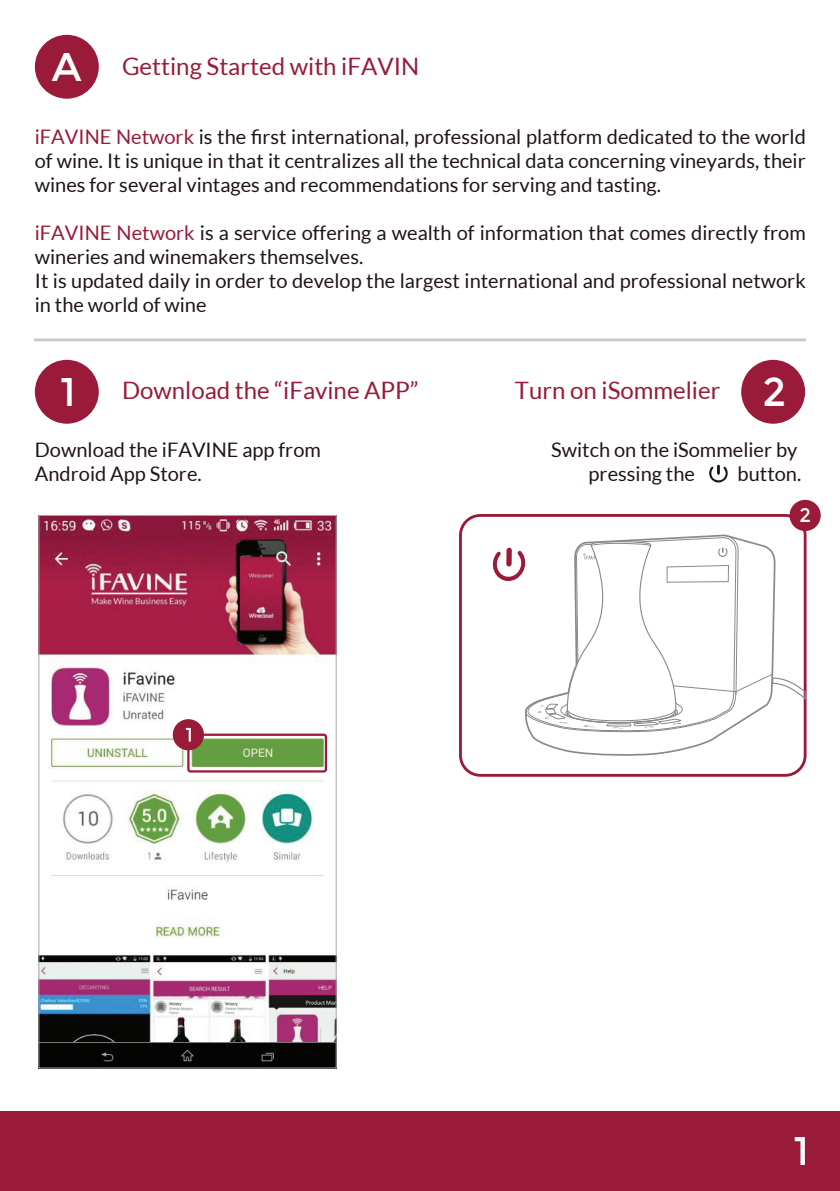
<style>
.page{position:relative;width:840px;height:1191px;background:#fff}
.page>*{position:absolute;margin:0;border:0;box-sizing:border-box;transform-origin:0 0}
.t1{font:40px "Montserrat";color:#fff}
.t2{font:24px "Lato";color:#991a39}
.t3{font:20px/24px "Lato";color:#201512}
.t4{font:19.6px "Montserrat";color:#fff}
.s1{color:#991a39}
.s2{font-family:"Montserrat";font-size:40px;color:#fff}
</style>
<div class="page">
<img style="left:40px;top:517px;width:294px;height:549px">
<div style="left:0;top:1111px;width:839px;height:80px;background:#991a39"></div>
<div style="left:35px;top:35px;width:64px;height:64px;background:#991a39;border-radius:50%"></div>
<div style="left:35px;top:360px;width:64px;height:64px;background:#991a39;border-radius:50%"></div>
<div style="left:740px;top:360px;width:64px;height:64px;background:#991a39;border-radius:50%"></div>
<hr style="left:34px;top:338px;width:771px;height:3px;background:#cac9c9">
<div style="left:459px;top:514px;width:347px;height:262px;border:3px solid #991a39;border-radius:20px"></div>
<svg style="left:523px;top:534px;width:252px;height:243px"></svg>
<svg style="left:526px;top:537px;width:210px;height:232px"></svg>
<svg style="left:536px;top:539px;width:270px;height:191px"></svg>
<svg style="left:492px;top:547px;width:33px;height:39px"></svg>
<div style="left:789px;top:500px;width:31px;height:31px;background:#991a39;border-radius:50%"></div>
<div style="left:187px;top:733px;width:140px;height:39px;border:2px solid #991a39;border-radius:2px"></div>
<div style="left:173px;top:719px;width:31px;height:31px;background:#991a39;border-radius:50%"></div>
<svg style="left:186px;top:728px;width:5px;height:13px"></svg>
<svg style="left:709px;top:464px;width:19px;height:19px"></svg>
<div style="left:38px;top:515px;width:298px;height:553px;border:1px solid #a7a9ac"></div>
<h1 class="t1" style="left:52px;top:43px;width:31px">A</h1>
<p class="t2" style="left:122px;top:52px;width:298px">Getting Started with iFAVIN</p>
<p class="t3" style="left:35px;top:124px;width:772px;text-align:justify"><span class="s1">iFAVINE Network</span> is the first international, professional platform dedicated to the world of wine. It is unique in that it centralizes all the technical data concerning vineyards, their wines for several vintages and recommendations for serving and tasting.</p>
<p class="t3" style="left:35px;top:220px;width:772px"><span class="s1">iFAVINE Network</span> is a service offering a wealth of information that comes directly from wineries and winemakers themselves.<br>It is updated daily in order to develop the largest international and professional network in the world of wine</p>
<p class="t2" style="left:61px;top:377px;width:359px"><span class="s2">1</span> Download the “iFavine APP”</p>
<p class="t3" style="left:35px;top:437px;width:287px">Download the iFAVINE app from<br>Android App Store.</p>
<p class="t2" style="left:514px;top:377px;width:272px">Turn on iSommelier <span class="s2">2</span></p>
<p class="t3" style="left:588px;top:437px;width:210px;text-indent:-37px">Switch on the iSommelier by pressing the</p>
<p class="t3" style="left:737px;top:461px;width:65px">button.</p>
<p class="t4" style="left:799px;top:504px;width:13px">2</p>
<h1 class="t1" style="left:793px;top:1127px;width:17px">1</h1>
</div>
